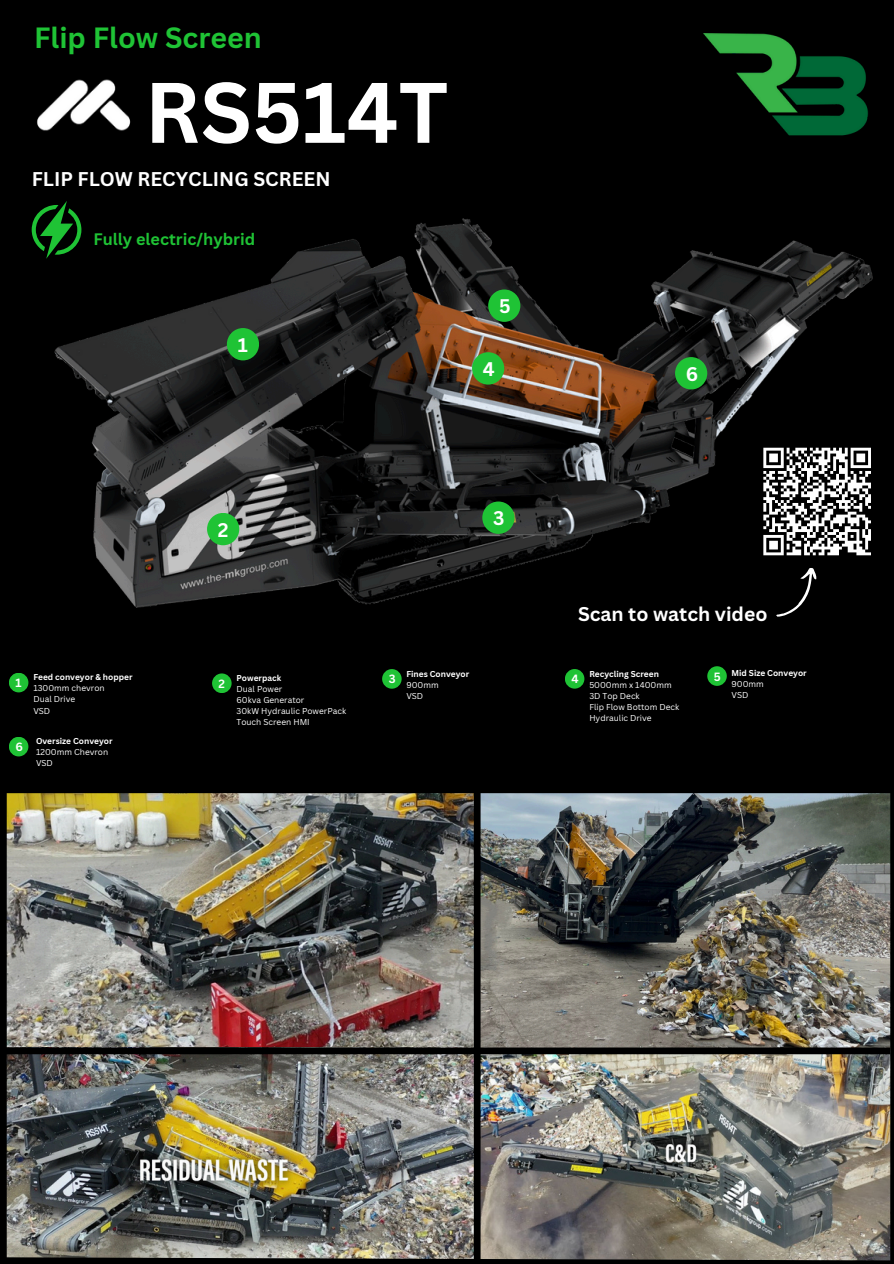
<style>
.page{position:relative;width:894px;height:1264px;background:#fff}
.page>*{position:absolute;margin:0;border:0;box-sizing:border-box;transform-origin:0 0}
.t1{font:700 83.7px "Canva Sans";color:#fff}
.t2{font:700 28.5px "Canva Sans";color:#1fc335}
.t3{font:700 19.35px "Canva Sans";color:#fff}
.t4{font:700 19.2px "Canva Sans";color:#fff}
.t5{font:700 16.2px "Canva Sans";color:#1fc335}
.t6{font:700 11.7px "Canva Sans";color:#fff}
.t7{font:8.25px "Canva Sans";color:#fff}
.t8{font:700 8.25px "Canva Sans";color:#fff}
</style>
<div class="page">
<div style="left:0;top:0;width:893px;height:1263px;background:#000"></div>
<img style="left:703px;top:33px;width:165px;height:103px">
<img style="left:37px;top:79px;width:94px;height:52px">
<div style="left:9px;top:672px;width:19px;height:20px;background:#1fc335;border-radius:50%"></div>
<div style="left:9px;top:736px;width:19px;height:20px;background:#1fc335;border-radius:50%"></div>
<div style="left:382px;top:669px;width:19px;height:19px;background:#1fc335;border-radius:50%"></div>
<div style="left:707px;top:666px;width:19px;height:20px;background:#1fc335;border-radius:50%"></div>
<div style="left:212px;top:673px;width:19px;height:20px;background:#1fc335;border-radius:50%"></div>
<div style="left:564px;top:669px;width:20px;height:19px;background:#1fc335;border-radius:50%"></div>
<img style="left:31px;top:218px;width:842px;height:390px">
<svg style="left:32px;top:201px;width:49px;height:58px"></svg>
<div style="left:757px;top:442px;width:119px;height:119px;background:#000"></div>
<svg style="left:763px;top:447px;width:108px;height:109px"></svg>
<svg style="left:775px;top:564px;width:46px;height:53px"></svg>
<img style="left:480px;top:793px;width:410px;height:254px">
<img style="left:7px;top:793px;width:466px;height:254px">
<img style="left:7px;top:1054px;width:466px;height:199px">
<img style="left:480px;top:1054px;width:410px;height:199px">
<svg style="left:6px;top:1253px;width:885px;height:8px"></svg>
<div style="left:227px;top:328px;width:32px;height:32px;background:#1fc335;border-radius:50%"></div>
<div style="left:207px;top:513px;width:32px;height:32px;background:#1fc335;border-radius:50%"></div>
<div style="left:482px;top:501px;width:32px;height:33px;background:#1fc335;border-radius:50%"></div>
<div style="left:472px;top:352px;width:32px;height:32px;background:#1fc335;border-radius:50%"></div>
<div style="left:488px;top:289px;width:32px;height:33px;background:#1fc335;border-radius:50%"></div>
<div style="left:675px;top:357px;width:32px;height:32px;background:#1fc335;border-radius:50%"></div>
<p class="t2" style="left:34px;top:18px;width:229px">Flip Flow Screen</p>
<p class="t1" style="left:144px;top:53px;width:305px">RS514T</p>
<p class="t3" style="left:32px;top:165px;width:300px">FLIP FLOW RECYCLING SCREEN</p>
<h3 class="t5" style="left:93px;top:228px;width:163px">Fully electric/hybrid</h3>
<p class="t4" style="left:238px;top:331px;width:12px">1</p>
<p class="t4" style="left:499px;top:293px;width:13px">5</p>
<p class="t4" style="left:483px;top:355px;width:13px">4</p>
<h1 class="t6" style="left:15px;top:674px;width:8px">1</h1>
<p class="t6" style="left:15px;top:738px;width:9px">6</p>
<p class="t8" style="left:33px;top:671px;width:101px">Feed conveyor &amp; hopper</p>
<h3 class="t7" style="left:33px;top:682px;width:73px">1300mm chevron</h3>
<p class="t7" style="left:33px;top:693px;width:43px">Dual Drive</p>
<p class="t7" style="left:33px;top:704px;width:18px">VSD</p>
<p class="t8" style="left:36px;top:735px;width:78px">Oversize Conveyor</p>
<p class="t7" style="left:36px;top:746px;width:74px">1200mm Chevron</p>
<p class="t7" style="left:36px;top:757px;width:18px">VSD</p>
<p class="t4" style="left:218px;top:516px;width:12px">2</p>
<p class="t4" style="left:493px;top:505px;width:13px">3</p>
<p class="t6" style="left:218px;top:675px;width:8px">2</p>
<p class="t8" style="left:236px;top:672px;width:46px">Powerpack</p>
<p class="t7" style="left:236px;top:683px;width:47px">Dual Power</p>
<p class="t7" style="left:236px;top:694px;width:69px">60kva Generator</p>
<p class="t7" style="left:236px;top:705px;width:111px">30kW Hydraulic PowerPack</p>
<h4 class="t7" style="left:236px;top:716px;width:75px">Touch Screen HMI</h4>
<p class="t6" style="left:388px;top:671px;width:8px">3</p>
<p class="t8" style="left:406px;top:667px;width:64px">Fines Conveyor</p>
<p class="t7" style="left:406px;top:679px;width:34px">900mm</p>
<p class="t7" style="left:406px;top:690px;width:18px">VSD</p>
<p class="t4" style="left:685px;top:360px;width:14px">6</p>
<p class="t3" style="left:578px;top:600px;width:191px">Scan to watch video</p>
<p class="t6" style="left:571px;top:671px;width:9px">4</p>
<p class="t8" style="left:589px;top:667px;width:71px">Recycling Screen</p>
<p class="t7" style="left:589px;top:678px;width:84px">5000mm x 1400mm</p>
<p class="t7" style="left:589px;top:690px;width:52px">3D Top Deck</p>
<p class="t7" style="left:589px;top:701px;width:91px">Flip Flow Bottom Deck</p>
<p class="t7" style="left:589px;top:712px;width:64px">Hydraulic Drive</p>
<p class="t6" style="left:713px;top:668px;width:8px">5</p>
<p class="t8" style="left:731px;top:666px;width:77px">Mid Size Conveyor</p>
<p class="t7" style="left:731px;top:677px;width:34px">900mm</p>
<p class="t7" style="left:731px;top:689px;width:18px">VSD</p>
</div>
